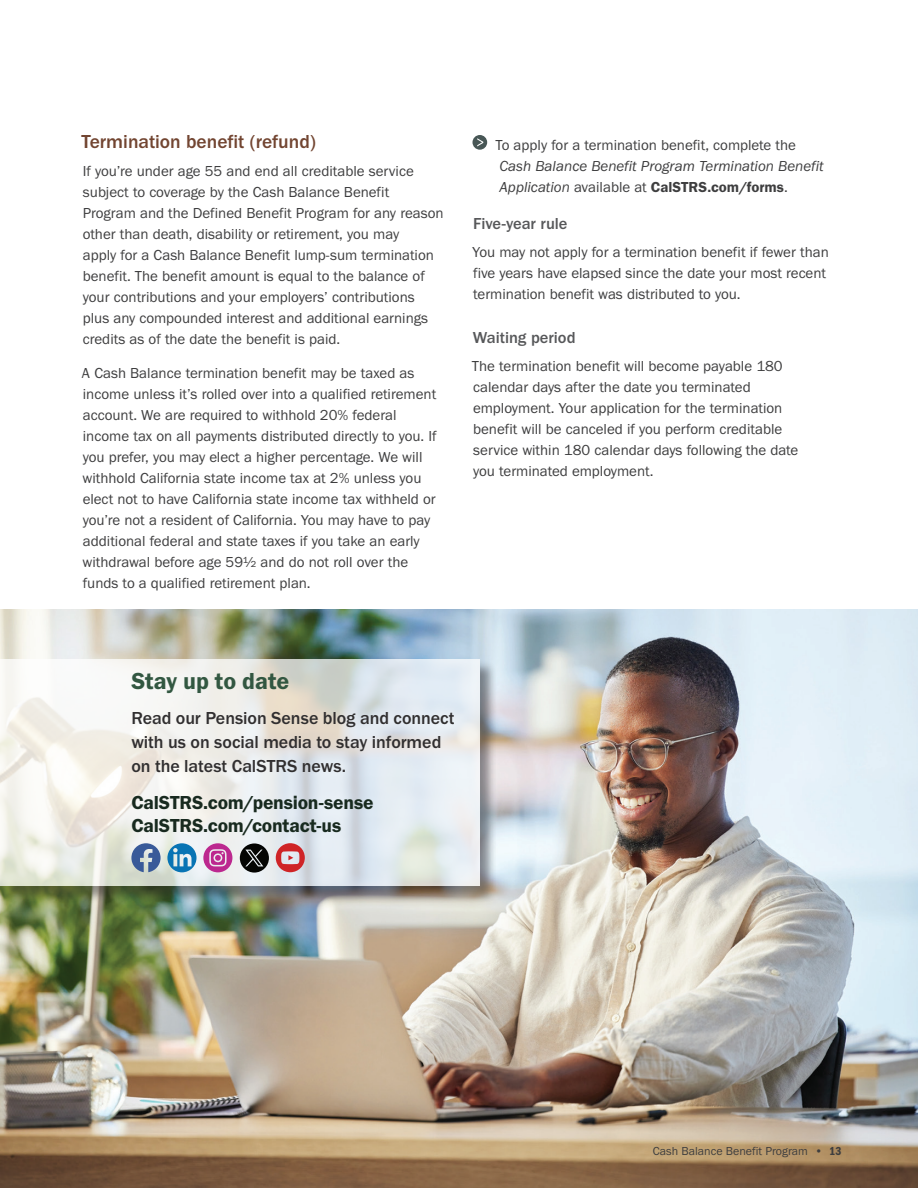
<style>
.page{position:relative;width:918px;height:1188px;background:#fff}
.page>*{position:absolute;margin:0;border:0;box-sizing:border-box;transform-origin:0 0}
.t1{font:24px "Franklin Gothic URW Dem";letter-spacing:-.005em;color:#325741}
.t2{font:19.5px "Franklin Gothic URW Dem";letter-spacing:-.01em;color:#182a1f}
.t3{font:500 19.5px "Franklin Gothic URW";color:#724531}
.t4{font:500 18px/24px "Franklin Gothic URW";letter-spacing:-.005em;color:#312f30}
.t5{font:500 16.5px "Franklin Gothic URW";color:#57585a}
.t6{font:15px/21px "Franklin Gothic URW Boo";color:#3e3e3f}
.t7{font:15px/21px "Franklin Gothic URW Boo Ita";color:#3e3e3f}
.t8{font:12px "Franklin Gothic URW Boo";color:#3e3e3f}
.s1{font-family:"Franklin Gothic URW Boo"}
.s2{font-family:"Franklin Gothic URW Dem"}
.s3{font-family:"Franklin Gothic URW Con Dem"}
</style>
<div class="page">
<img style="left:0;top:609px;width:918px;height:579px">
<div style="left:473px;top:135px;width:14px;height:15px;background:#485756;border-radius:50%"></div>
<svg style="left:477px;top:138px;width:6px;height:8px"></svg>
<div style="left:1px;top:660px;width:496px;height:244px;background:#231f20;opacity:.6"></div>
<svg style="left:0;top:659px;width:479px;height:226px"></svg>
<svg style="left:203px;top:843px;width:30px;height:30px"></svg>
<svg style="left:131px;top:843px;width:30px;height:29px"></svg>
<svg style="left:276px;top:843px;width:29px;height:29px"></svg>
<svg style="left:167px;top:843px;width:30px;height:30px"></svg>
<svg style="left:240px;top:843px;width:29px;height:30px"></svg>
<h3 class="t3" style="left:81px;top:129px;width:236px">Termination benefit (refund)</h3>
<p class="t6" style="left:83px;top:160px;width:362px">If you’re under age 55 and end all creditable service subject to coverage by the Cash Balance Benefit Program and the Defined Benefit Program for any reason other than death, disability or retirement, you may<br>apply for a Cash Balance Benefit lump-sum termination benefit. The benefit amount is equal to the balance of your contributions and your employers’ contributions plus any compounded interest and additional earnings credits as of the date the benefit is paid.</p>
<p class="t6" style="left:82px;top:362px;width:356px">A Cash Balance termination benefit may be taxed as income unless it’s rolled over into a qualified retirement account. We are required to withhold 20% federal income tax on all payments distributed directly to you. If you prefer, you may elect a higher percentage. We will withhold California state income tax at 2% unless you elect not to have California state income tax withheld or you’re not a resident of California. You may have to pay additional federal and state taxes if you take an early withdrawal before age 59½ and do not roll over the funds to a qualified retirement plan.</p>
<p class="t7" style="left:495px;top:134px;width:330px"><span class="s1">To apply for a termination benefit, complete the<br></span>Cash Balance Benefit Program Termination Benefit<br>Application <span class="s1">available at</span> <span class="s2">CalSTRS.com/forms</span><span class="s1">.</span></p>
<h4 class="t5" style="left:473px;top:213px;width:96px">Five-year rule</h4>
<p class="t6" style="left:473px;top:241px;width:358px">You may not apply for a termination benefit if fewer than five years have elapsed since the date your most recent termination benefit was distributed to you.</p>
<h4 class="t5" style="left:473px;top:327px;width:104px">Waiting period</h4>
<p class="t6" style="left:472px;top:355px;width:328px">The termination benefit will become payable 180 calendar days after the date you terminated employment. Your application for the termination benefit will be canceled if you perform creditable service within 180 calendar days following the date you terminated employment.</p>
<h3 class="t1" style="left:131px;top:666px;width:159px">Stay up to date</h3>
<p class="t4" style="left:131px;top:706px;width:325px">Read our Pension Sense blog and connect with us on social media to stay informed on the latest CalSTRS news.</p>
<p class="t2" style="left:131px;top:791px;width:244px">CalSTRS.com/pension-sense</p>
<p class="t2" style="left:131px;top:814px;width:211px">CalSTRS.com/contact-us</p>
<p class="t8" style="left:653px;top:1144px;width:190px">Cash Balance Benefit Program • <span class="s3">13</span></p>
</div>
